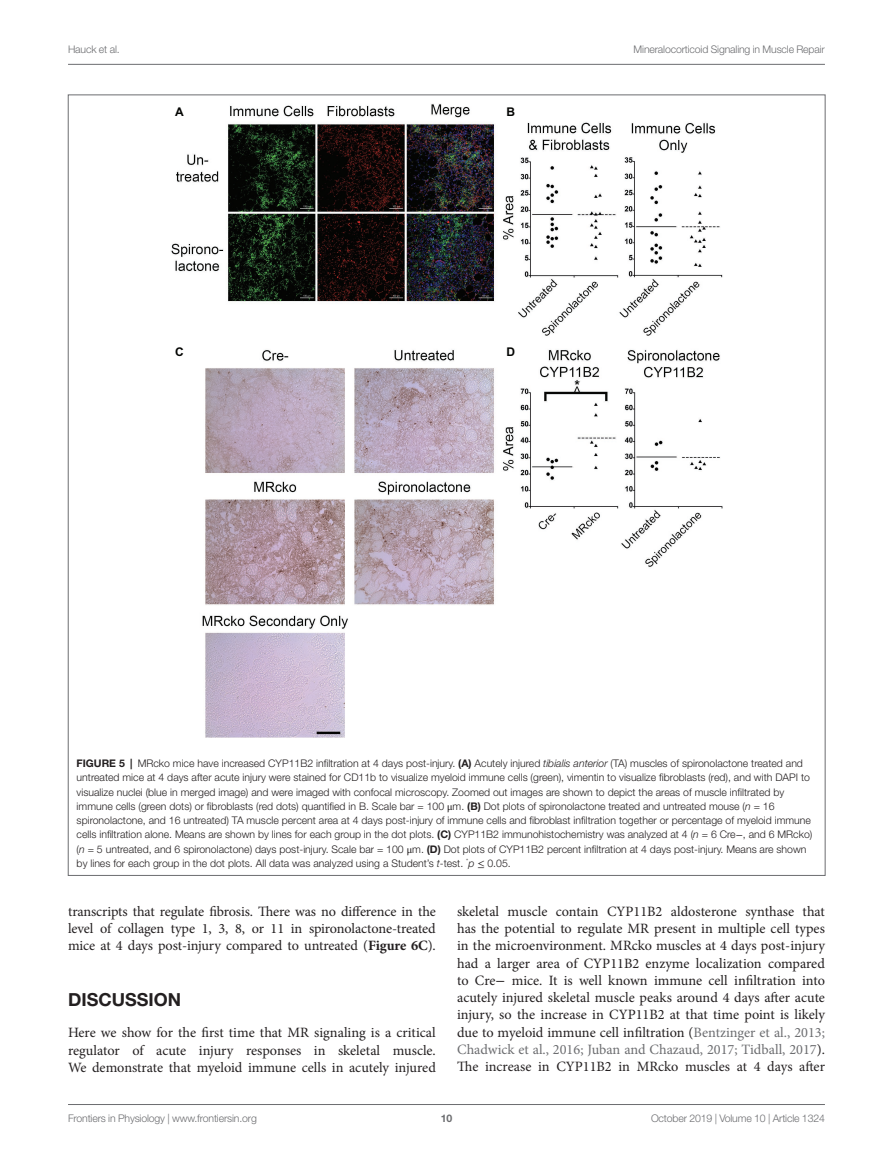
<style>
.page{position:relative;width:893px;height:1170px;background:#fff}
.page>*{position:absolute;margin:0;border:0;box-sizing:border-box;transform-origin:0 0}
.HEAD_1{font:700 18px "Helvetica Neue LT Std";color:#231f20}
.TEXT_FLUSH{font:14.25px/17.2px "Minion Pro";color:#231f20;text-align:justify}
.TEXT{font:14.25px/17.2px "Minion Pro";letter-spacing:-.01em;color:#231f20;text-align:justify}
.t1{font:700 12px "Arial";color:#040503}
.FIG_LEG{font:300 10.5px/14.2px "Helvetica Neue LT Std";color:#231f20}
.t2{font:300 10.5px "Helvetica Neue LT Std";letter-spacing:-.015em;color:#6c6d70}
.t3{font:700 10.5px "Helvetica Neue LT Std";color:#6c6d70}
.s1{font-weight:700}
.s2{font-style:italic}
.s3{font-family:"STIX General";font-weight:400}
.s4{font-family:"STIX General"}
.s5{color:#6c6d70}
</style>
<div class="page">
<hr style="left:68px;top:64px;width:757px;height:1px;background:#6c6d70">
<hr style="left:68px;top:1104px;width:757px;height:1px;background:#6c6d70">
<img style="left:170px;top:104px;width:553px;height:633px">
<p class="t2" style="left:68px;top:42px;width:53px">Hauck et al.</p>
<p class="t2" style="left:634px;top:42px;width:193px">Mineralocorticoid Signaling in Muscle Repair</p>
<p class="t1" style="left:175px;top:103px;width:10px">A</p>
<p class="t1" style="left:175px;top:344px;width:10px">C</p>
<p class="t1" style="left:507px;top:103px;width:10px">B</p>
<p class="t1" style="left:507px;top:344px;width:10px">D</p>
<p class="FIG_LEG" style="left:77px;top:756px;width:737px"><span class="s1">FIGURE 5 |</span> MRcko mice have increased CYP11B2 infiltration at 4 days post-injury. <span class="s1">(A)</span> Acutely injured <span class="s2">tibialis anterior</span> (TA) muscles of spironolactone treated and untreated mice at 4 days after acute injury were stained for CD11b to visualize myeloid immune cells (green), vimentin to visualize fibroblasts (red), and with DAPI to visualize nuclei (blue in merged image) and were imaged with confocal microscopy. Zoomed out images are shown to depict the areas of muscle infiltrated by immune cells (green dots) or fibroblasts (red dots) quantified in B. Scale bar = 100 <span class="s3">μ</span>m. <span class="s1">(B)</span> Dot plots of spironolactone treated and untreated mouse (<span class="s2">n</span> = 16 spironolactone, and 16 untreated) TA muscle percent area at 4 days post-injury of immune cells and fibroblast infiltration together or percentage of myeloid immune cells infiltration alone. Means are shown by lines for each group in the dot plots. <span class="s1">(C)</span> CYP11B2 immunohistochemistry was analyzed at 4 (<span class="s2">n</span> = 6 Cre<span class="s3">−</span>, and 6 MRcko) (<span class="s2">n</span> = 5 untreated, and 6 spironolactone) days post-injury. Scale bar = 100 <span class="s3">μ</span>m. <span class="s1">(D)</span> Dot plots of CYP11B2 percent infiltration at 4 days post-injury. Means are shown by lines for each group in the dot plots. All data was analyzed using a Student’s <span class="s2">t</span>-test. <sup>*</sup><span class="s2">p</span> <span class="s3">≤</span> 0.05.</p>
<p class="TEXT" style="left:68px;top:902px;width:369px">transcripts that regulate fibrosis. There was no difference in the level of collagen type 1, 3, 8, or 11 in spironolactone-treated mice at 4 days post-injury compared to untreated (<span class="s1">Figure 6C</span>).</p>
<p class="HEAD_1" style="left:68px;top:988px;width:115px">DISCUSSION</p>
<p class="TEXT_FLUSH" style="left:68px;top:1024px;width:369px">Here we show for the first time that MR signaling is a critical regulator of acute injury responses in skeletal muscle.<br>We demonstrate that myeloid immune cells in acutely injured</p>
<p class="TEXT_FLUSH" style="left:457px;top:902px;width:369px">skeletal muscle contain CYP11B2 aldosterone synthase that has the potential to regulate MR present in multiple cell types in the microenvironment. MRcko muscles at 4 days post-injury had a larger area of CYP11B2 enzyme localization compared to Cre<span class="s4">−</span> mice. It is well known immune cell infiltration into acutely injured skeletal muscle peaks around 4 days after acute injury, so the increase in CYP11B2 at that time point is likely due to myeloid immune cell infiltration (<span class="s5">Bentzinger et al., 2013; Chadwick et al., 2016; Juban and Chazaud, 2017; Tidball, 2017</span>).<br>The increase in CYP11B2 in MRcko muscles at 4 days after</p>
<p class="t2" style="left:68px;top:1111px;width:190px">Frontiers in Physiology | www.frontiersin.org</p>
<p class="t3" style="left:441px;top:1111px;width:13px">10</p>
<p class="t2" style="left:651px;top:1111px;width:175px">October 2019 | Volume 10 | Article 1324</p>
</div>
